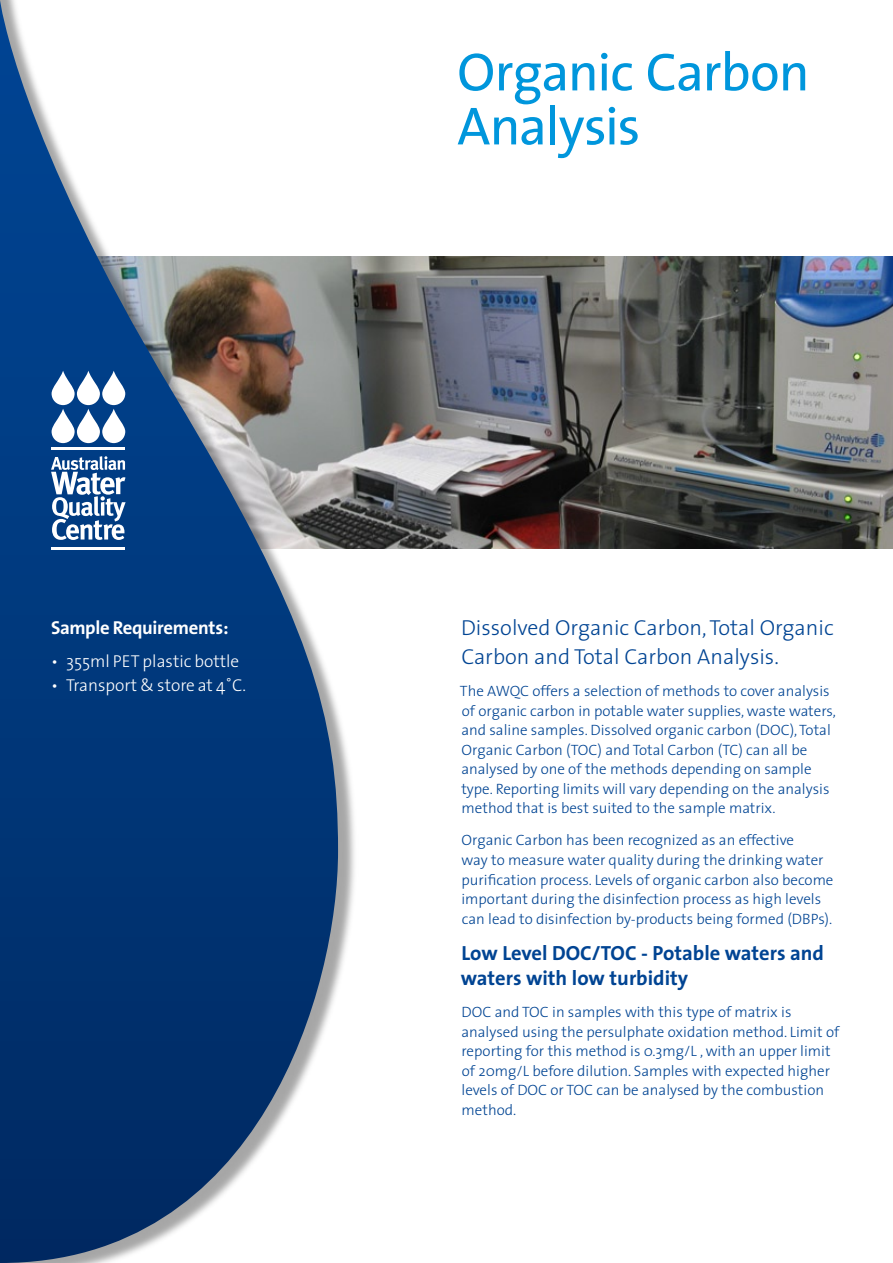
<style>
.page{position:relative;width:893px;height:1263px;background:#fff}
.page>*{position:absolute;margin:0;border:0;box-sizing:border-box;transform-origin:0 0}
.t1{font:54px/54px "The Sans";letter-spacing:-.02em;color:#0096dc}
.t2{font:300 21.75px/28.5px "The Sans";color:#004493}
.t3{font:700 20.55px/25.5px "The Sans";color:#004493}
.t4{font:700 18.75px "The Sans";letter-spacing:-.015em;color:#fff}
.t5{font:300 17.25px "The Sans";color:#fff}
.t6{font:300 15px/19.5px "The Sans";color:#004493}
</style>
<div class="page">
<img style="left:359px;top:257px;width:534px;height:291px">
<div style="left:0;top:0;width:359px;height:1263px;background:#000001;opacity:.35"></div>
<svg style="left:0;top:0;width:338px;height:1263px"></svg>
<svg style="left:52px;top:371px;width:23px;height:34px"></svg>
<svg style="left:77px;top:371px;width:23px;height:34px"></svg>
<svg style="left:102px;top:371px;width:23px;height:34px"></svg>
<svg style="left:52px;top:409px;width:23px;height:34px"></svg>
<svg style="left:77px;top:409px;width:23px;height:34px"></svg>
<svg style="left:102px;top:409px;width:23px;height:34px"></svg>
<hr style="left:52px;top:448px;width:73px;height:2px;background:#fff">
<hr style="left:52px;top:547px;width:73px;height:2px;background:#fff">
<svg style="left:51px;top:456px;width:75px;height:84px"></svg>
<p class="t4" style="left:51px;top:612px;width:179px">Sample Requirements:</p>
<p class="t5" style="left:51px;top:646px;width:190px">• 355ml PET plastic bottle</p>
<p class="t5" style="left:51px;top:670px;width:197px">• Transport &amp; store at 4˚C.</p>
<h1 class="t1" style="left:457px;top:44px;width:354px">Organic Carbon<br>Analysis</h1>
<h2 class="t2" style="left:461px;top:613px;width:374px">Dissolved Organic Carbon, Total Organic<br>Carbon and Total Carbon Analysis.</h2>
<p class="t6" style="left:460px;top:681px;width:377px">The AWQC offers a selection of methods to cover analysis of organic carbon in potable water supplies, waste waters, and saline samples. Dissolved organic carbon (DOC), Total Organic Carbon (TOC) and Total Carbon (TC) can all be analysed by one of the methods depending on sample type. Reporting limits will vary depending on the analysis method that is best suited to the sample matrix.</p>
<p class="t6" style="left:461px;top:830px;width:374px">Organic Carbon has been recognized as an effective<br>way to measure water quality during the drinking water purification process. Levels of organic carbon also become important during the disinfection process as high levels can lead to disinfection by-products being formed (DBPs).</p>
<h3 class="t3" style="left:461px;top:939px;width:365px">Low Level DOC/TOC - Potable waters and waters with low turbidity</h3>
<p class="t6" style="left:461px;top:1002px;width:380px">DOC and TOC in samples with this type of matrix is analysed using the persulphate oxidation method. Limit of reporting for this method is 0.3mg/L , with an upper limit of 20mg/L before dilution. Samples with expected higher levels of DOC or TOC can be analysed by the combustion method.</p>
</div>
